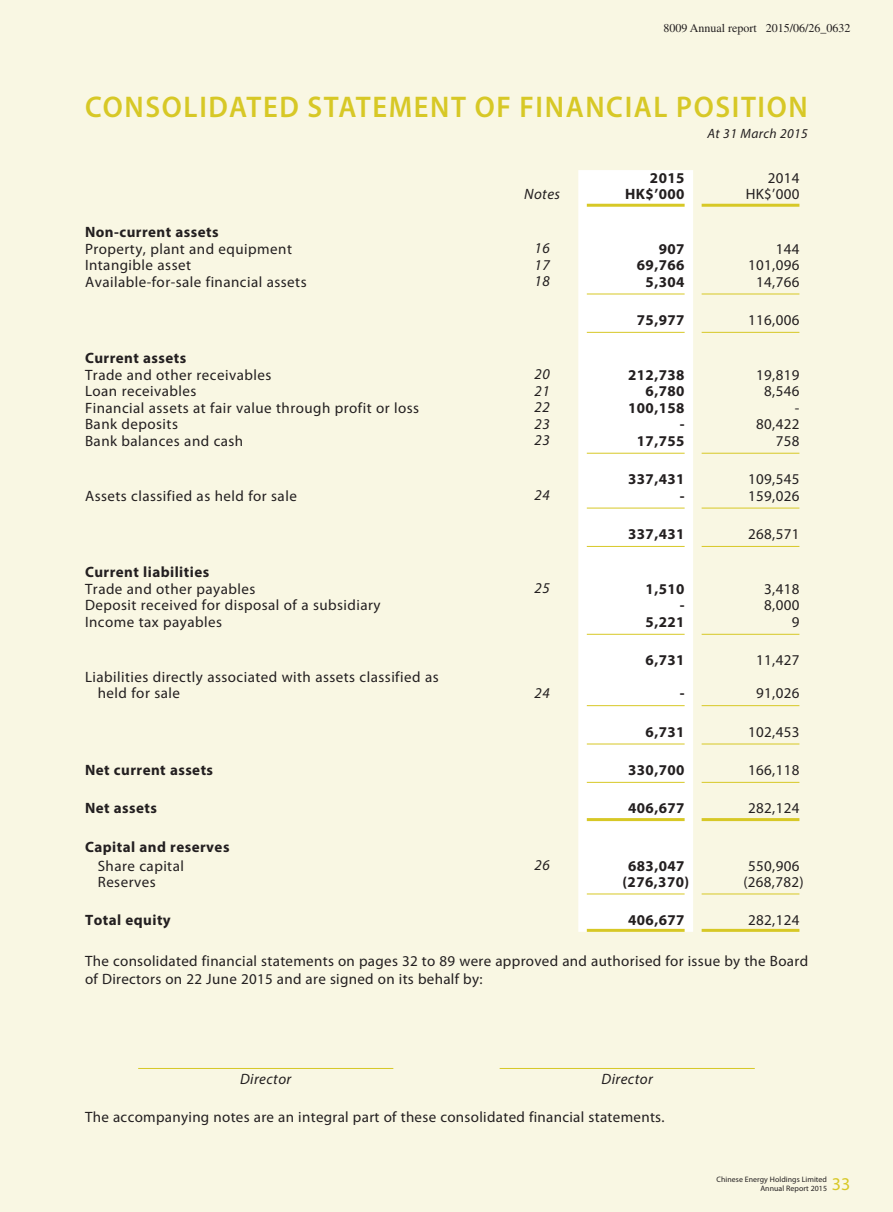
<style>
.page{position:relative;width:893px;height:1212px;background:#f9f7e3}
.page>*{position:absolute;margin:0;border:0;box-sizing:border-box;transform-origin:0 0}
.t1{font:600 30px "Myriad Pro";letter-spacing:.055em;color:#d7c826;scale:.95 1}
.t2{font:18px "Myriad Pro";color:#d7c826}
._01_Body_text{font:15px/16.5px "Myriad Pro";letter-spacing:.03em;color:#231f20}
._01_Body_text-2{font:700 15px "Myriad Pro";letter-spacing:.03em;color:#231f20}
.Table_Text{font:italic 15px "Myriad Pro";letter-spacing:.03em;color:#231f20}
._01_Body_text-3{font:italic 15px "Myriad Pro";letter-spacing:.03em;color:#231f20}
.Table_Text-2{font:700 15px "Myriad Pro";letter-spacing:.03em;color:#231f20}
.Table_Text-3{font:15px "Myriad Pro";letter-spacing:.02em;color:#231f20}
.t3{font:italic 13.5px "Myriad Pro";letter-spacing:.03em;color:#231f20}
.t4{font:12px "Times LT Std";color:#231f20}
.t5{font:7.8px/9px "Myriad Pro";letter-spacing:.01em;color:#231f20;text-align:right}
</style>
<div class="page">
<div style="left:578px;top:170px;width:115px;height:762px;background:#fff"></div>
<hr style="left:587px;top:204px;width:98px;height:3px;background:#d7c826">
<hr style="left:702px;top:204px;width:97px;height:3px;background:#d7c826">
<hr style="left:587px;top:294px;width:98px;height:1px;background:#d7c826">
<hr style="left:702px;top:294px;width:97px;height:1px;background:#d7c826">
<hr style="left:587px;top:332px;width:98px;height:1px;background:#d7c826">
<hr style="left:702px;top:332px;width:97px;height:1px;background:#d7c826">
<hr style="left:587px;top:453px;width:98px;height:1px;background:#d7c826">
<hr style="left:702px;top:453px;width:97px;height:1px;background:#d7c826">
<hr style="left:587px;top:508px;width:98px;height:1px;background:#d7c826">
<hr style="left:702px;top:508px;width:97px;height:1px;background:#d7c826">
<hr style="left:587px;top:546px;width:98px;height:1px;background:#d7c826">
<hr style="left:702px;top:546px;width:97px;height:1px;background:#d7c826">
<hr style="left:587px;top:634px;width:98px;height:1px;background:#d7c826">
<hr style="left:702px;top:634px;width:97px;height:1px;background:#d7c826">
<hr style="left:587px;top:705px;width:98px;height:1px;background:#d7c826">
<hr style="left:702px;top:705px;width:97px;height:1px;background:#d7c826">
<hr style="left:587px;top:744px;width:98px;height:1px;background:#d7c826">
<hr style="left:702px;top:744px;width:97px;height:1px;background:#d7c826">
<hr style="left:587px;top:782px;width:98px;height:1px;background:#d7c826">
<hr style="left:702px;top:782px;width:97px;height:1px;background:#d7c826">
<hr style="left:587px;top:818px;width:98px;height:3px;background:#d7c826">
<hr style="left:702px;top:818px;width:97px;height:3px;background:#d7c826">
<hr style="left:587px;top:893px;width:98px;height:1px;background:#d7c826">
<hr style="left:702px;top:893px;width:97px;height:1px;background:#d7c826">
<hr style="left:587px;top:929px;width:98px;height:3px;background:#d7c826">
<hr style="left:702px;top:929px;width:97px;height:3px;background:#d7c826">
<hr style="left:138px;top:1068px;width:255px;height:1px;background:#d7c826">
<hr style="left:500px;top:1068px;width:255px;height:1px;background:#d7c826">
<p class="t4" style="left:663px;top:21px;width:188px">8009 Annual report 2015/06/26_0632</p>
<h1 class="t1" style="left:85px;top:87px;width:762px">CONSOLIDATED STATEMENT OF FINANCIAL POSITION</h1>
<p class="t3" style="left:708px;top:125px;width:102px">At 31 March 2015</p>
<p class="Table_Text-2" style="left:650px;top:168px;width:36px">2015</p>
<p class="Table_Text-3" style="left:768px;top:170px;width:33px">2014</p>
<p class="Table_Text" style="left:524px;top:185px;width:38px">Notes</p>
<p class="Table_Text-2" style="left:625px;top:184px;width:61px">HK$’000</p>
<p class="Table_Text-3" style="left:746px;top:186px;width:55px">HK$’000</p>
<p class="_01_Body_text-2" style="left:85px;top:222px;width:135px">Non-current assets</p>
<p class="_01_Body_text" style="left:85px;top:241px;width:208px">Property, plant and equipment</p>
<p class="Table_Text" style="left:535px;top:239px;width:17px">16</p>
<p class="_01_Body_text-2" style="left:659px;top:239px;width:27px">907</p>
<p class="_01_Body_text" style="left:776px;top:241px;width:25px">144</p>
<p class="_01_Body_text" style="left:85px;top:257px;width:107px">Intangible asset</p>
<p class="Table_Text" style="left:535px;top:255px;width:17px">17</p>
<p class="_01_Body_text-2" style="left:637px;top:255px;width:49px">69,766</p>
<p class="_01_Body_text" style="left:748px;top:257px;width:53px">101,096</p>
<p class="_01_Body_text" style="left:85px;top:274px;width:223px">Available-for-sale financial assets</p>
<p class="Table_Text" style="left:535px;top:272px;width:17px">18</p>
<p class="_01_Body_text-2" style="left:646px;top:272px;width:40px">5,304</p>
<p class="_01_Body_text" style="left:756px;top:274px;width:45px">14,766</p>
<p class="_01_Body_text-2" style="left:637px;top:310px;width:49px">75,977</p>
<p class="_01_Body_text" style="left:748px;top:312px;width:53px">116,006</p>
<p class="_01_Body_text-2" style="left:85px;top:348px;width:103px">Current assets</p>
<p class="_01_Body_text" style="left:85px;top:367px;width:188px">Trade and other receivables</p>
<p class="Table_Text" style="left:535px;top:365px;width:17px">20</p>
<p class="_01_Body_text-2" style="left:628px;top:365px;width:58px">212,738</p>
<p class="_01_Body_text" style="left:756px;top:367px;width:45px">19,819</p>
<p class="_01_Body_text" style="left:85px;top:383px;width:113px">Loan receivables</p>
<p class="Table_Text" style="left:535px;top:382px;width:17px">21</p>
<p class="_01_Body_text-2" style="left:646px;top:381px;width:40px">6,780</p>
<p class="_01_Body_text" style="left:764px;top:383px;width:37px">8,546</p>
<p class="_01_Body_text" style="left:85px;top:400px;width:336px">Financial assets at fair value through profit or loss</p>
<p class="Table_Text" style="left:535px;top:398px;width:17px">22</p>
<p class="_01_Body_text-2" style="left:628px;top:398px;width:58px">100,158</p>
<p class="_01_Body_text" style="left:795px;top:400px;width:6px">-</p>
<p class="_01_Body_text" style="left:85px;top:416px;width:94px">Bank deposits</p>
<p class="Table_Text" style="left:535px;top:415px;width:17px">23</p>
<p class="_01_Body_text-2" style="left:680px;top:414px;width:6px">-</p>
<p class="_01_Body_text" style="left:756px;top:416px;width:45px">80,422</p>
<p class="_01_Body_text" style="left:85px;top:433px;width:160px">Bank balances and cash</p>
<p class="Table_Text" style="left:535px;top:431px;width:17px">23</p>
<p class="_01_Body_text-2" style="left:637px;top:431px;width:49px">17,755</p>
<p class="_01_Body_text" style="left:776px;top:433px;width:25px">758</p>
<p class="_01_Body_text-2" style="left:628px;top:469px;width:58px">337,431</p>
<p class="_01_Body_text" style="left:748px;top:471px;width:53px">109,545</p>
<p class="_01_Body_text" style="left:85px;top:488px;width:213px">Assets classified as held for sale</p>
<p class="Table_Text" style="left:535px;top:486px;width:17px">24</p>
<p class="_01_Body_text-2" style="left:680px;top:486px;width:6px">-</p>
<p class="_01_Body_text" style="left:748px;top:488px;width:53px">159,026</p>
<p class="_01_Body_text-2" style="left:628px;top:524px;width:58px">337,431</p>
<p class="_01_Body_text" style="left:748px;top:526px;width:53px">268,571</p>
<p class="_01_Body_text-2" style="left:85px;top:562px;width:126px">Current liabilities</p>
<p class="_01_Body_text" style="left:85px;top:581px;width:172px">Trade and other payables</p>
<p class="Table_Text" style="left:535px;top:579px;width:17px">25</p>
<p class="_01_Body_text-2" style="left:646px;top:579px;width:41px">1,510</p>
<p class="_01_Body_text" style="left:764px;top:581px;width:37px">3,418</p>
<p class="_01_Body_text" style="left:85px;top:597px;width:297px">Deposit received for disposal of a subsidiary</p>
<p class="_01_Body_text-2" style="left:680px;top:595px;width:6px">-</p>
<p class="_01_Body_text" style="left:764px;top:597px;width:37px">8,000</p>
<p class="_01_Body_text" style="left:85px;top:614px;width:138px">Income tax payables</p>
<p class="_01_Body_text-2" style="left:646px;top:612px;width:41px">5,221</p>
<p class="_01_Body_text" style="left:792px;top:614px;width:9px">9</p>
<p class="_01_Body_text-2" style="left:646px;top:650px;width:41px">6,731</p>
<p class="_01_Body_text" style="left:756px;top:652px;width:45px">11,427</p>
<p class="_01_Body_text" style="left:98px;top:669px;width:342px;text-indent:-13px">Liabilities directly associated with assets classified as held for sale</p>
<p class="Table_Text" style="left:535px;top:683px;width:17px">24</p>
<p class="_01_Body_text-2" style="left:680px;top:683px;width:6px">-</p>
<p class="_01_Body_text" style="left:756px;top:685px;width:45px">91,026</p>
<p class="_01_Body_text-2" style="left:646px;top:722px;width:41px">6,731</p>
<p class="_01_Body_text" style="left:748px;top:723px;width:53px">102,453</p>
<p class="_01_Body_text-2" style="left:85px;top:760px;width:130px">Net current assets</p>
<p class="_01_Body_text-2" style="left:628px;top:760px;width:58px">330,700</p>
<p class="_01_Body_text" style="left:748px;top:762px;width:53px">166,118</p>
<p class="_01_Body_text-2" style="left:85px;top:798px;width:74px">Net assets</p>
<p class="_01_Body_text-2" style="left:628px;top:798px;width:58px">406,677</p>
<p class="_01_Body_text" style="left:748px;top:800px;width:53px">282,124</p>
<p class="_01_Body_text-2" style="left:85px;top:837px;width:146px">Capital and reserves</p>
<p class="_01_Body_text" style="left:98px;top:858px;width:88px">Share capital</p>
<p class="Table_Text" style="left:535px;top:856px;width:17px">26</p>
<p class="_01_Body_text-2" style="left:628px;top:856px;width:58px">683,047</p>
<p class="_01_Body_text" style="left:748px;top:858px;width:53px">550,906</p>
<p class="_01_Body_text" style="left:98px;top:874px;width:59px">Reserves</p>
<p class="_01_Body_text-2" style="left:622px;top:872px;width:68px">(276,370)</p>
<p class="_01_Body_text" style="left:743px;top:874px;width:62px">(268,782)</p>
<p class="_01_Body_text-2" style="left:85px;top:910px;width:87px">Total equity</p>
<p class="_01_Body_text-2" style="left:628px;top:910px;width:58px">406,677</p>
<p class="_01_Body_text" style="left:748px;top:912px;width:53px">282,124</p>
<p class="_01_Body_text" style="left:85px;top:952px;width:725px;line-height:18px">The consolidated financial statements on pages 32 to 89 were approved and authorised for issue by the Board of Directors on 22 June 2015 and are signed on its behalf by:</p>
<p class="_01_Body_text-3" style="left:240px;top:1069px;width:53px">Director</p>
<p class="_01_Body_text-3" style="left:602px;top:1069px;width:53px">Director</p>
<p class="_01_Body_text" style="left:85px;top:1109px;width:581px">The accompanying notes are an integral part of these consolidated financial statements.</p>
<p class="t5" style="left:716px;top:1175px;width:112px">Chinese Energy Holdings Limited<br>Annual Report 2015</p>
<p class="t2" style="left:832px;top:1174px;width:20px">33</p>
</div>
